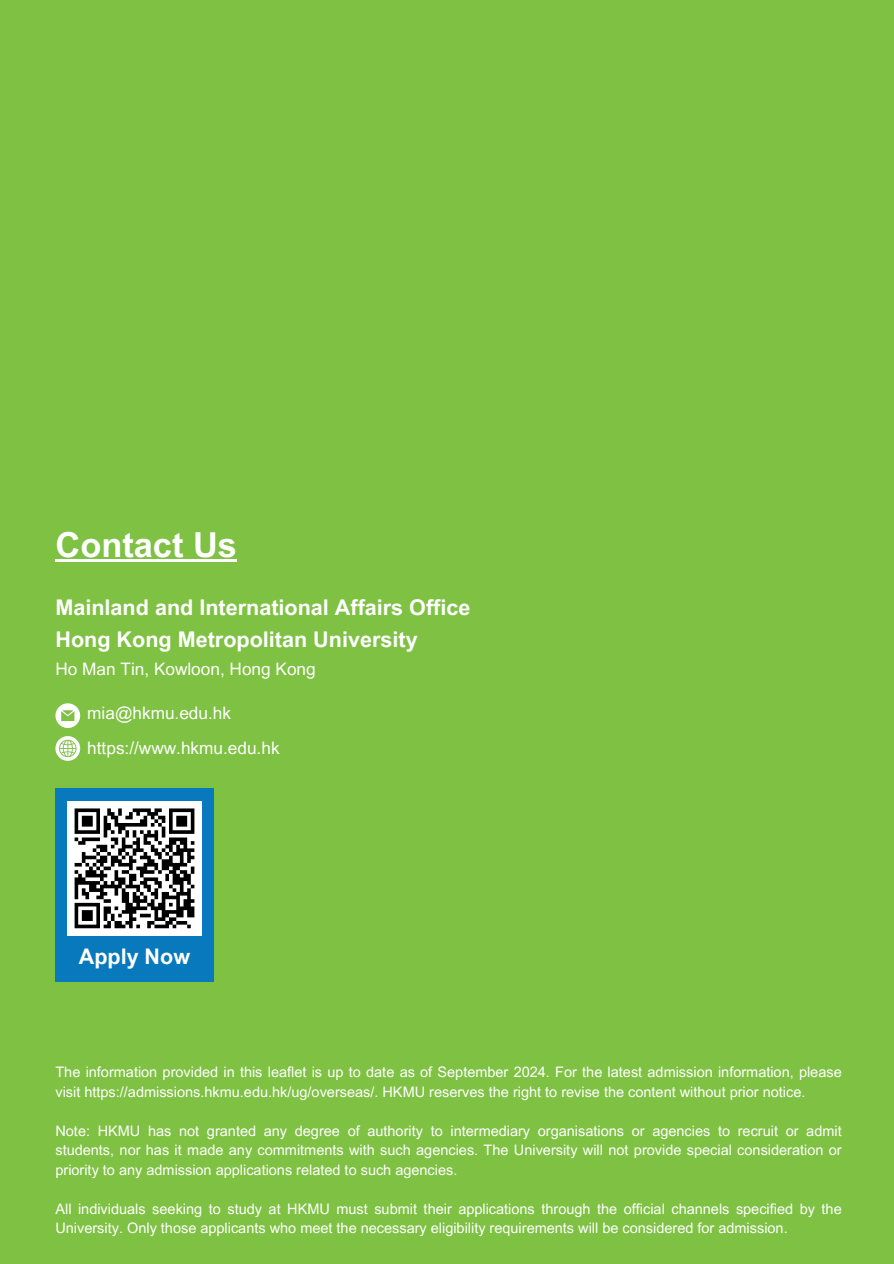
<style>
.page{position:relative;width:894px;height:1264px;background:#fff}
.page>*{position:absolute;margin:0;border:0;box-sizing:border-box;transform-origin:0 0}
.t1{font:700 34.35px "Arial MT Pro";color:#fff}
.t2{font:700 21.6px "Arial MT Pro";color:#fff}
.t3{font:700 21.45px "Arial MT Pro";color:#fff}
.t4{font:17.25px "Arial MT Pro";color:#fff}
.t5{font:14.55px/19.5px "Arial MT Pro";color:#fff}
</style>
<div class="page">
<div style="left:0;top:0;width:893px;height:1263px;background:#7ec143"></div>
<svg style="left:55px;top:703px;width:25px;height:25px"></svg>
<div style="left:55px;top:788px;width:158px;height:194px;background:#0979be"></div>
<div style="left:67px;top:801px;width:135px;height:134px;background:#fff"></div>
<svg style="left:74px;top:808px;width:121px;height:121px"></svg>
<svg style="left:55px;top:736px;width:25px;height:24px"></svg>
<hr style="left:55px;top:559px;width:182px;height:2px;background:#fff">
<h1 class="t1" style="left:55px;top:531px;width:183px">Contact Us</h1>
<h2 class="t2" style="left:55px;top:599px;width:416px">Mainland and International Affairs Office</h2>
<h2 class="t2" style="left:55px;top:631px;width:363px">Hong Kong Metropolitan University</h2>
<h3 class="t4" style="left:55px;top:662px;width:262px">Ho Man Tin, Kowloon, Hong Kong</h3>
<h2 class="t4" style="left:87px;top:706px;width:145px">mia@hkmu.edu.hk</h2>
<p class="t4" style="left:87px;top:741px;width:194px">https://www.hkmu.edu.hk</p>
<p class="t3" style="left:79px;top:948px;width:113px">Apply Now</p>
<h3 class="t5" style="left:55px;top:1064px;width:787px">The information provided in this leaflet is up to date as of September 2024. For the latest admission information, please visit https://admissions.hkmu.edu.hk/ug/overseas/. HKMU reserves the right to revise the content without prior notice.</h3>
<h3 class="t5" style="left:55px;top:1122px;width:787px;text-align:justify">Note: HKMU has not granted any degree of authority to intermediary organisations or agencies to recruit or admit students, nor has it made any commitments with such agencies. The University will not provide special consideration or priority to any admission applications related to such agencies.</h3>
<p class="t5" style="left:55px;top:1200px;width:787px">All individuals seeking to study at HKMU must submit their applications through the official channels specified by the<br>University. Only those applicants who meet the necessary eligibility requirements will be considered for admission.</p>
</div>
